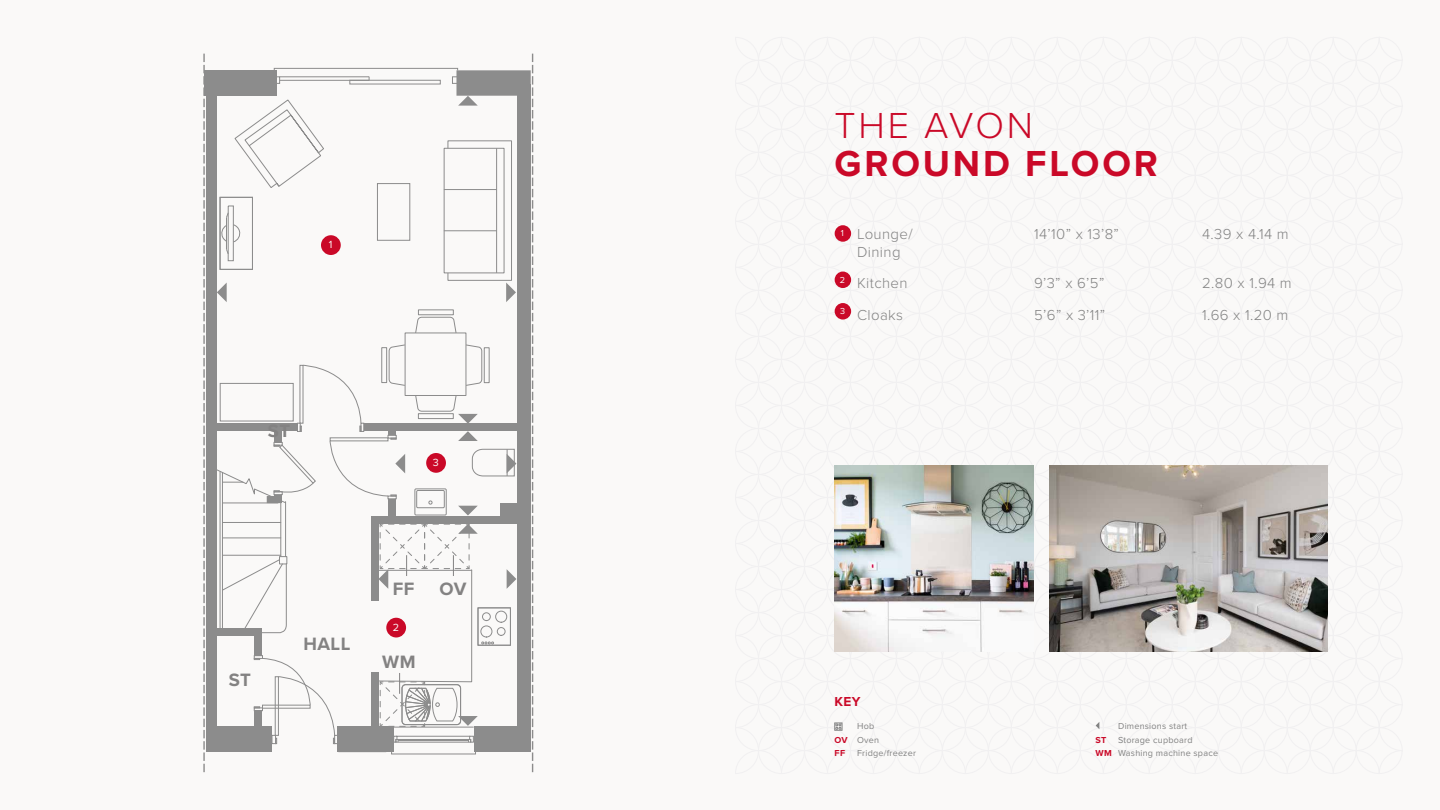
<style>
.page{position:relative;width:1440px;height:810px;background:#faf9f8}
.page>*{position:absolute;margin:0;border:0;box-sizing:border-box;transform-origin:0 0}
.t1{font:700 37.5px "Proxima Nova";letter-spacing:.075em;color:#ca0928}
.t2{font:300 37.5px "Proxima Nova";letter-spacing:.075em;color:#ca0928}
.t3{font:700 18.52px "Proxima Nova";letter-spacing:.025em;color:#838282}
.t4{font:300 15px/31.5px "Proxima Nova";letter-spacing:.025em;color:#828282}
.t5{font:700 13.5px "Proxima Nova";color:#ca0928}
.t6{font:10.8px "Proxima Nova";color:#fbfaf9}
.t7{font:9px/13.5px "Proxima Nova";letter-spacing:.025em;color:#828282}
.t8{font:700 9px "Proxima Nova";color:#ca0928}
.s1{font-weight:700;color:#ca0928}
.s2{color:#808080}
</style>
<div class="page">
<svg style="left:834px;top:225px;width:494px;height:506px"></svg>
<div style="left:246px;top:727px;width:26px;height:25px;background:#8c8c8c"></div>
<div style="left:204px;top:70px;width:72px;height:26px;background:#8c8c8c"></div>
<div style="left:517px;top:85px;width:14px;height:667px;background:#8c8c8c"></div>
<div style="left:206px;top:70px;width:11px;height:670px;background:#8c8c8c"></div>
<div style="left:338px;top:727px;width:54px;height:25px;background:#8c8c8c"></div>
<div style="left:206px;top:727px;width:65px;height:25px;background:#8c8c8c"></div>
<svg style="left:394px;top:736px;width:80px;height:7px"></svg>
<hr style="left:398px;top:740px;width:71px;height:1px;background:#8c8c8c">
<div style="left:391px;top:752px;width:85px;height:2px;border:1px solid #8c8c8c"></div>
<hr style="left:394px;top:727px;width:80px;height:1px;background:#8c8c8c">
<div style="left:353px;top:727px;width:41px;height:25px;background:#8c8c8c"></div>
<div style="left:474px;top:727px;width:53px;height:25px;background:#8c8c8c"></div>
<div style="left:350px;top:80px;width:91px;height:4px;border:1px solid #8c8c8c"></div>
<hr style="left:280px;top:77px;width:89px;height:1px;background:#8c8c8c">
<svg style="left:274px;top:68px;width:184px;height:3px"></svg>
<hr style="left:280px;top:80px;width:89px;height:1px;background:#8c8c8c">
<div style="left:456px;top:70px;width:75px;height:26px;background:#8c8c8c"></div>
<svg style="left:254px;top:655px;width:84px;height:89px"></svg>
<div style="left:262px;top:705px;width:48px;height:3px;border:1px solid #8c8c8c"></div>
<div style="left:255px;top:650px;width:7px;height:6px;background:#8c8c8c"></div>
<div style="left:369px;top:424px;width:153px;height:7px;background:#8c8c8c"></div>
<div style="left:371px;top:516px;width:157px;height:7px;background:#8c8c8c"></div>
<div style="left:213px;top:629px;width:49px;height:7px;background:#8c8c8c"></div>
<div style="left:371px;top:516px;width:7px;height:84px;background:#8c8c8c"></div>
<div style="left:371px;top:672px;width:7px;height:61px;background:#8c8c8c"></div>
<div style="left:255px;top:629px;width:7px;height:26px;background:#8c8c8c"></div>
<div style="left:389px;top:501px;width:7px;height:20px;background:#8c8c8c"></div>
<div style="left:500px;top:503px;width:18px;height:18px;background:#8c8c8c"></div>
<div style="left:255px;top:710px;width:7px;height:26px;background:#8c8c8c"></div>
<svg style="left:532px;top:54px;width:1px;height:719px"></svg>
<svg style="left:203px;top:54px;width:2px;height:719px"></svg>
<div style="left:273px;top:77px;width:7px;height:7px;border:1px solid #8c8c8c"></div>
<div style="left:452px;top:77px;width:7px;height:7px;border:1px solid #8c8c8c"></div>
<div style="left:405px;top:333px;width:61px;height:63px;border:1px solid #8c8c8c"></div>
<div style="left:444px;top:148px;width:60px;height:125px;border:1px solid #8c8c8c"></div>
<hr style="left:444px;top:230px;width:53px;height:1px;background:#8c8c8c">
<hr style="left:444px;top:189px;width:53px;height:1px;background:#8c8c8c">
<svg style="left:234px;top:99px;width:90px;height:89px"></svg>
<div style="left:279px;top:556px;width:8px;height:8px;border:1px solid #8c8c8c"></div>
<hr style="left:285px;top:502px;width:1px;height:55px;background:#8c8c8c">
<hr style="left:281px;top:500px;width:1px;height:57px;background:#8c8c8c">
<hr style="left:222px;top:555px;width:59px;height:1px;background:#8c8c8c">
<hr style="left:222px;top:503px;width:56px;height:1px;background:#8c8c8c">
<hr style="left:222px;top:522px;width:59px;height:1px;background:#8c8c8c">
<hr style="left:222px;top:538px;width:59px;height:1px;background:#8c8c8c">
<hr style="left:222px;top:472px;width:1px;height:161px;background:#8c8c8c">
<hr style="left:220px;top:472px;width:1px;height:161px;background:#8c8c8c">
<svg style="left:223px;top:559px;width:64px;height:74px"></svg>
<div style="left:228px;top:206px;width:6px;height:55px;border:1px solid #8c8c8c"></div>
<hr style="left:226px;top:217px;width:1px;height:32px;background:#8c8c8c">
<svg style="left:226px;top:212px;width:3px;height:6px"></svg>
<svg style="left:226px;top:249px;width:3px;height:6px"></svg>
<svg style="left:222px;top:225px;width:4px;height:17px"></svg>
<svg style="left:233px;top:224px;width:8px;height:19px"></svg>
<div style="left:220px;top:197px;width:33px;height:73px;border:1px solid #8c8c8c"></div>
<div style="left:377px;top:183px;width:33px;height:58px;border:1px solid #8c8c8c"></div>
<div style="left:415px;top:489px;width:32px;height:26px;border:1px solid #8c8c8c"></div>
<div style="left:416px;top:490px;width:29px;height:18px;border:1px solid #8c8c8c"></div>
<svg style="left:458px;top:96px;width:20px;height:10px"></svg>
<svg style="left:458px;top:431px;width:20px;height:10px"></svg>
<svg style="left:458px;top:506px;width:20px;height:10px"></svg>
<svg style="left:217px;top:283px;width:10px;height:19px"></svg>
<svg style="left:447px;top:140px;width:69px;height:162px"></svg>
<svg style="left:472px;top:449px;width:44px;height:28px"></svg>
<svg style="left:507px;top:569px;width:9px;height:20px"></svg>
<svg style="left:415px;top:317px;width:42px;height:17px"></svg>
<div style="left:418px;top:310px;width:36px;height:5px;border:1px solid #8c8c8c"></div>
<svg style="left:465px;top:344px;width:17px;height:42px"></svg>
<div style="left:484px;top:347px;width:5px;height:36px;border:1px solid #8c8c8c"></div>
<svg style="left:217px;top:344px;width:189px;height:159px"></svg>
<div style="left:381px;top:347px;width:6px;height:36px;border:1px solid #8c8c8c"></div>
<div style="left:495px;top:611px;width:12px;height:12px;border:1px solid #8c8c8c;border-radius:50%"></div>
<div style="left:497px;top:627px;width:8px;height:9px;border:1px solid #8c8c8c;border-radius:50%"></div>
<div style="left:478px;top:608px;width:33px;height:38px;border:1px solid #8c8c8c"></div>
<svg style="left:415px;top:395px;width:63px;height:29px"></svg>
<div style="left:418px;top:413px;width:36px;height:6px;border:1px solid #8c8c8c"></div>
<svg style="left:378px;top:523px;width:116px;height:204px"></svg>
<div style="left:321px;top:235px;width:20px;height:20px;background:#ca0928;border-radius:50%"></div>
<div style="left:386px;top:618px;width:20px;height:19px;background:#ca0928;border-radius:50%"></div>
<div style="left:426px;top:453px;width:20px;height:20px;background:#ca0928;border-radius:50%"></div>
<p class="t6" style="left:329px;top:240px;width:5px">1</p>
<p class="t3" style="left:268px;top:423px;width:24px">ST</p>
<p class="t6" style="left:433px;top:458px;width:8px">3</p>
<p class="t3" style="left:229px;top:673px;width:24px">ST</p>
<p class="t3" style="left:303px;top:636px;width:49px">HALL</p>
<p class="t3" style="left:393px;top:581px;width:23px">FF</p>
<p class="t3" style="left:440px;top:581px;width:28px">OV</p>
<p class="t6" style="left:393px;top:623px;width:8px">2</p>
<p class="t3" style="left:382px;top:654px;width:35px">WM</p>
<h1 class="t2" style="left:835px;top:110px;width:200px">THE AVON</h1>
<h1 class="t1" style="left:835px;top:147px;width:325px">GROUND FLOOR</h1>
<p class="t4" style="left:841px;top:219px;width:73px"><sup>1</sup> Lounge/</p>
<p class="t4" style="left:1034px;top:219px;width:86px">14’10” x 13’8”</p>
<p class="t4" style="left:1202px;top:219px;width:88px">4.39 x 4.14 m</p>
<p class="t4" style="left:840px;top:237px;width:69px;text-indent:17px">Dining<br><sup>2</sup> Kitchen</p>
<p class="t4" style="left:1034px;top:268px;width:72px">9’3” x 6’5”</p>
<p class="t4" style="left:1202px;top:268px;width:91px">2.80 x 1.94 m</p>
<p class="t4" style="left:840px;top:300px;width:65px"><sup>3</sup> Cloaks</p>
<p class="t4" style="left:1034px;top:300px;width:73px">5’6” x 3’11”</p>
<p class="t4" style="left:1202px;top:300px;width:88px">1.66 x 1.20 m</p>
<p class="t5" style="left:835px;top:696px;width:27px">KEY</p>
<p class="t7" style="left:835px;top:720px;width:46px;text-indent:22px">Hob<br><span class="s1">OV</span> Oven<br><span class="s1">FF</span></p>
<p class="t7" style="left:857px;top:747px;width:60px">Fridge/freezer</p>
<p class="t7" style="left:1118px;top:720px;width:71px">Dimensions start</p>
<p class="t7" style="left:1096px;top:734px;width:124px;text-align:center"><span class="s2">Storage</span> cupboard<br><span class="s1">WM</span> Washing machine space</p>
<p class="t8" style="left:1096px;top:736px;width:12px">ST</p>
</div>
